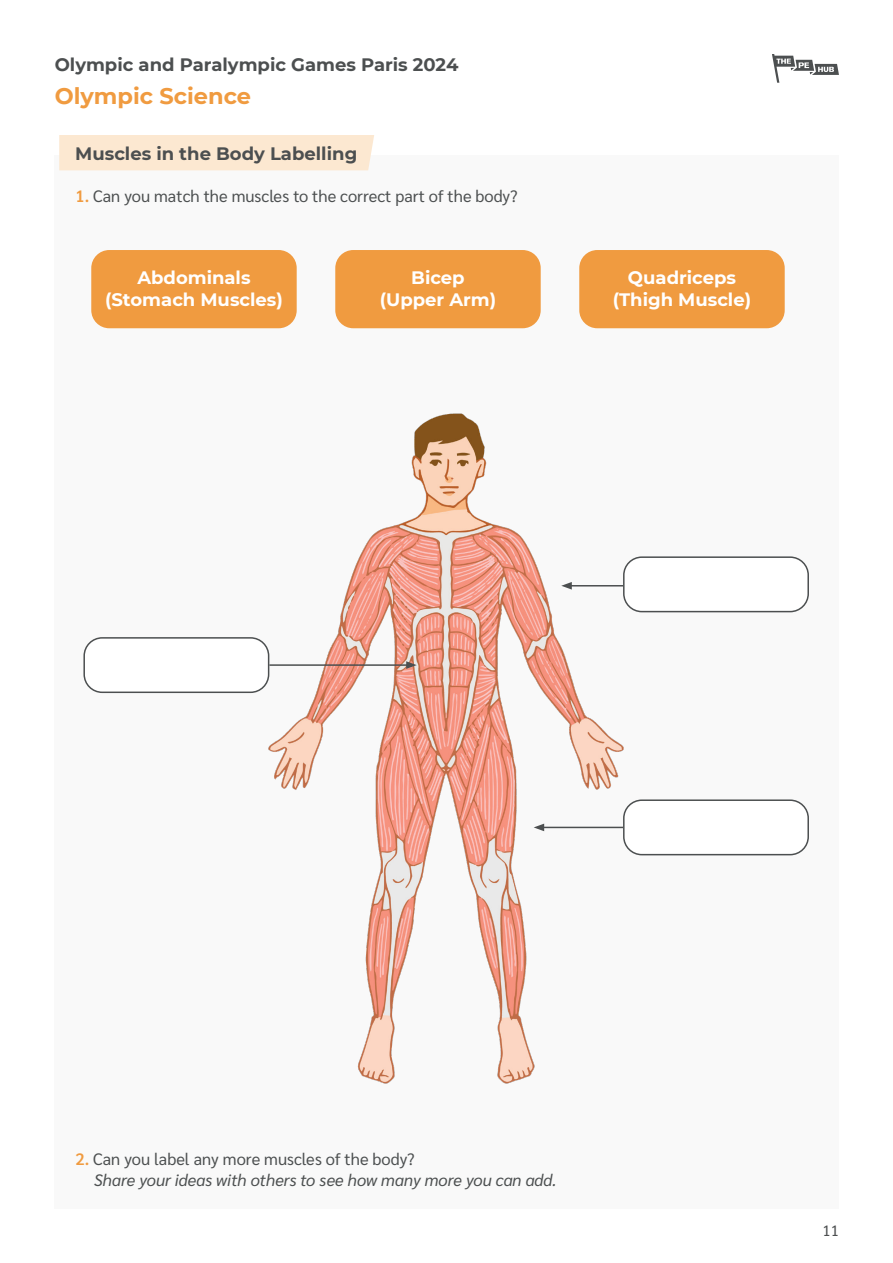
<style>
.page{position:relative;width:893px;height:1263px;background:#fff}
.page>*{position:absolute;margin:0;border:0;box-sizing:border-box;transform-origin:0 0}
.t1{font:700 22.5px "Montserrat";color:#f09b40}
.t2{font:700 18px/22.5px "Montserrat";color:#fff;text-align:center}
.t3{font:700 18px "Montserrat";color:#4c4f50}
.t4{font:italic 16.5px/21px "Sarabun";color:#4c4f50}
.t5{font:16.5px "Sarabun";color:#4c4f50}
.t6{font:15px "Sarabun";color:#4c4f50}
.s1{font-weight:600;color:#f09b40}
.s2{font-weight:600;font-style:normal;color:#f09b40}
.s3{font-style:normal}
</style>
<div class="page">
<svg style="left:772px;top:54px;width:67px;height:29px"></svg>
<div style="left:54px;top:156px;width:785px;height:1053px;background:#f9f9f9"></div>
<img style="left:261px;top:413px;width:379px;height:671px">
<div style="left:59px;top:135px;width:315px;height:35px;background:#fce8d1"></div>
<div style="left:84px;top:638px;width:185px;height:54px;background:#fff;border-radius:18px"></div>
<div style="left:83px;top:637px;width:186px;height:56px;border:2px solid #4c4f50;border-radius:18px"></div>
<div style="left:624px;top:557px;width:184px;height:55px;background:#fff;border-radius:18px"></div>
<div style="left:623px;top:556px;width:186px;height:56px;border:2px solid #4c4f50;border-radius:18px"></div>
<hr style="left:569px;top:585px;width:54px;height:1px;background:#4c4f50">
<svg style="left:561px;top:582px;width:11px;height:8px"></svg>
<div style="left:624px;top:800px;width:184px;height:55px;background:#fff;border-radius:18px"></div>
<div style="left:623px;top:799px;width:186px;height:56px;border:2px solid #4c4f50;border-radius:18px"></div>
<hr style="left:542px;top:827px;width:81px;height:1px;background:#4c4f50">
<svg style="left:534px;top:824px;width:10px;height:7px"></svg>
<hr style="left:269px;top:664px;width:139px;height:2px;background:#4c4f50">
<svg style="left:406px;top:661px;width:11px;height:8px"></svg>
<div style="left:579px;top:250px;width:206px;height:78px;background:#f09b40;border-radius:18px"></div>
<div style="left:91px;top:250px;width:206px;height:78px;background:#f09b40;border-radius:18px"></div>
<div style="left:335px;top:250px;width:206px;height:78px;background:#f09b40;border-radius:18px"></div>
<p class="t3" style="left:55px;top:52px;width:405px">Olympic and Paralympic Games Paris 2024</p>
<p class="t1" style="left:55px;top:80px;width:198px">Olympic Science</p>
<p class="t3" style="left:75px;top:141px;width:284px">Muscles in the Body Labelling</p>
<p class="t5" style="left:75px;top:187px;width:444px"><span class="s1">1.</span> Can you match the muscles to the correct part of the body?</p>
<p class="t2" style="left:105px;top:265px;width:179px">Abdominals (Stomach Muscles)</p>
<p class="t2" style="left:380px;top:265px;width:118px">Bicep (Upper Arm)</p>
<p class="t2" style="left:613px;top:265px;width:140px">Quadriceps (Thigh Muscle)</p>
<p class="t4" style="left:94px;top:1149px;width:464px;text-indent:-19px"><span class="s2">2.</span> <span class="s3">Can you label any more muscles of the body?<br></span>Share your ideas with others to see how many more you can add.</p>
<p class="t6" style="left:822px;top:1222px;width:18px">11</p>
</div>
